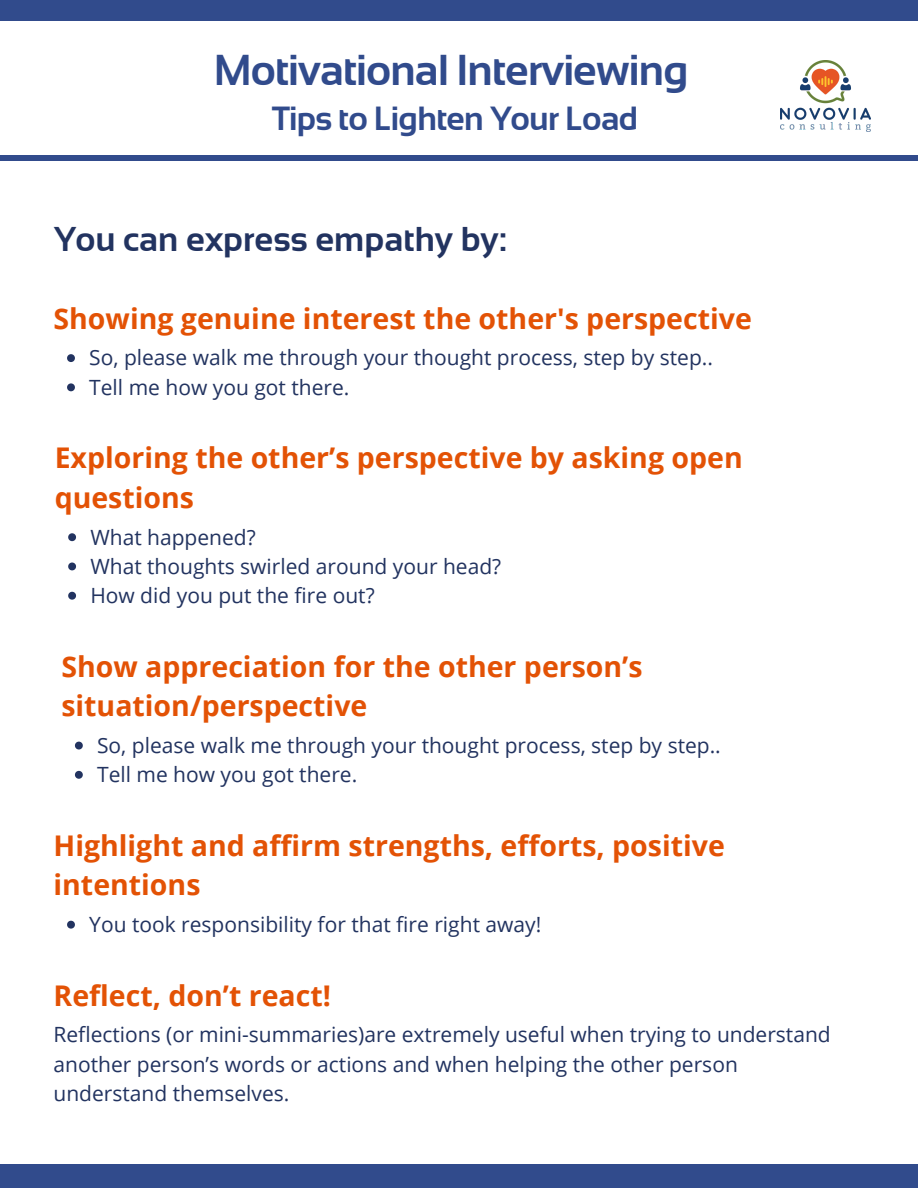
<style>
.page{position:relative;width:918px;height:1188px;background:#fff}
.page>*{position:absolute;margin:0;border:0;box-sizing:border-box;transform-origin:0 0}
.t1{font:700 43.2px "Sansation";letter-spacing:-.02em;color:#314b8c}
.t2{font:700 34.5px "Sansation";color:#223360}
.t3{font:700 33.6px "Sansation";letter-spacing:-.02em;color:#314b8c}
.t4{font:700 28.5px/39.3px "Open Sans";color:#e35205}
.t5{font:21px/29.2px "Open Sans";color:#223360}
</style>
<div class="page">
<div style="left:0;top:0;width:918px;height:21px;background:#314b8c"></div>
<div style="left:0;top:1164px;width:918px;height:24px;background:#314b8c"></div>
<div style="left:0;top:156px;width:918px;height:5px;background:#314b8c"></div>
<img style="left:781px;top:61px;width:90px;height:71px">
<svg style="left:68px;top:533px;width:8px;height:8px"></svg>
<svg style="left:68px;top:563px;width:8px;height:7px"></svg>
<svg style="left:68px;top:592px;width:8px;height:8px"></svg>
<svg style="left:67px;top:354px;width:8px;height:8px"></svg>
<svg style="left:67px;top:383px;width:8px;height:8px"></svg>
<svg style="left:75px;top:742px;width:8px;height:8px"></svg>
<svg style="left:75px;top:771px;width:8px;height:8px"></svg>
<svg style="left:67px;top:921px;width:8px;height:8px"></svg>
<h1 class="t1" style="left:214px;top:46px;width:476px">Motivational Interviewing</h1>
<h3 class="t3" style="left:272px;top:99px;width:368px">Tips to Lighten Your Load</h3>
<h2 class="t2" style="left:54px;top:219px;width:455px">You can express empathy by:</h2>
<h3 class="t4" style="left:54px;top:298px;width:700px">Showing genuine interest the other's perspective</h3>
<p class="t5" style="left:89px;top:343px;width:625px">So, please walk me through your thought process, step by step..<br>Tell me how you got there.</p>
<h3 class="t4" style="left:55px;top:438px;width:690px">Exploring the other’s perspective by asking open questions</h3>
<p class="t5" style="left:90px;top:522px;width:412px">What happened?<br>What thoughts swirled around your head?<br>How did you put the fire out?</p>
<h3 class="t4" style="left:61px;top:646px;width:583px">Show appreciation for the other person’s situation/perspective</h3>
<p class="t5" style="left:97px;top:730px;width:625px">So, please walk me through your thought process, step by step..<br>Tell me how you got there.</p>
<h3 class="t4" style="left:54px;top:825px;width:673px">Highlight and affirm strengths, efforts, positive intentions</h3>
<p class="t5" style="left:89px;top:909px;width:454px">You took responsibility for that fire right away!</p>
<h3 class="t4" style="left:54px;top:975px;width:279px">Reflect, don’t react!</h3>
<p class="t5" style="left:54px;top:1020px;width:779px">Reflections (or mini-summaries)are extremely useful when trying to understand another person’s words or actions and when helping the other person understand themselves.</p>
</div>
